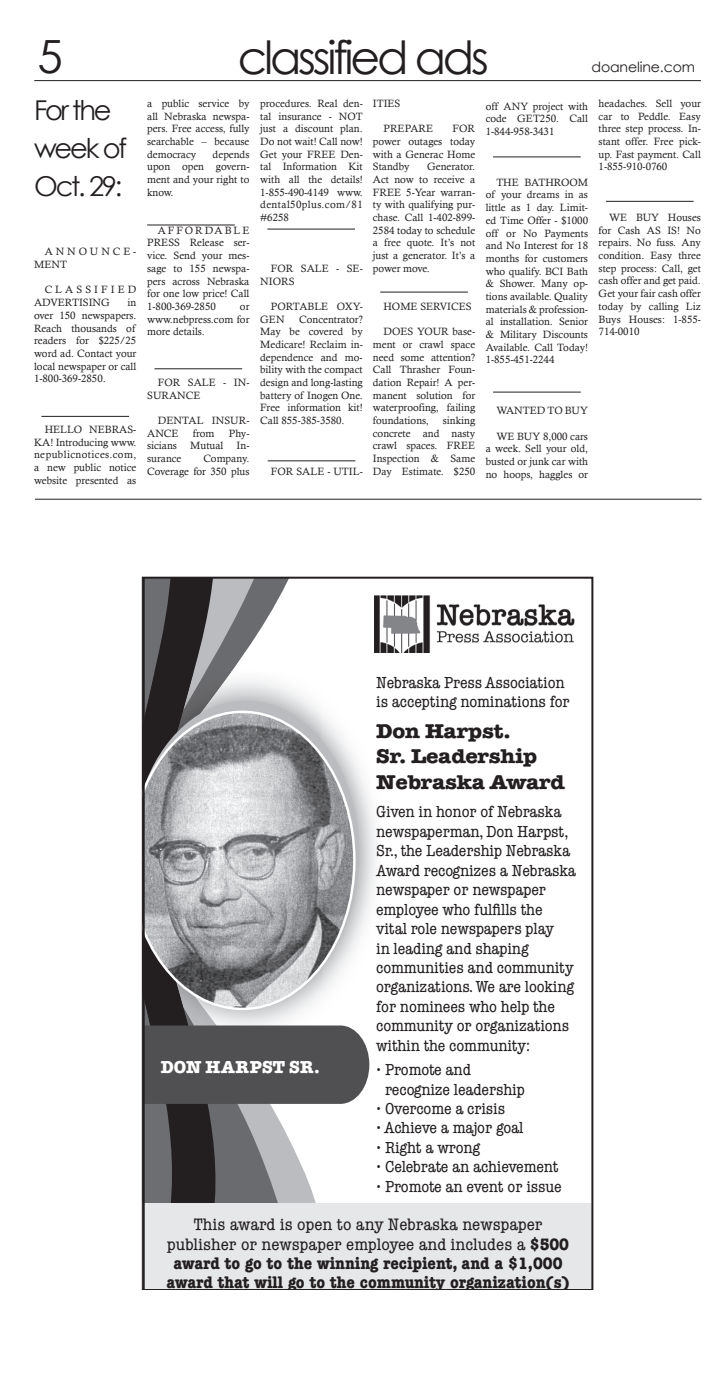
<style>
.page{position:relative;width:714px;height:1376px;background:#fff}
.page>*{position:absolute;margin:0;border:0;box-sizing:border-box;transform-origin:0 0}
.t1{font:45.76px "Century Gothic";letter-spacing:-.07em;color:#231f20}
.t2{font:27.3px/37.9px "Century Gothic";letter-spacing:-.08em;color:#231f20}
.t3{font:700 20.21px/25.6px "American Typewriter Std";letter-spacing:-.01em;color:#231f20;scale:1.1 1}
.t4{font:700 17.5px "American Typewriter Std";letter-spacing:.005em;color:#fff}
.t5{font:700 condensed 16.8px/19.3px "American Typewriter Std";color:#231f20;text-align:center;scale:1.13 1}
.t6{font:condensed 16.19px/19.5px "American Typewriter Std";letter-spacing:-.01em;color:#231f20;scale:1.1 1}
.t7{font:14.09px "Century Gothic";letter-spacing:-.01em;color:#231f20}
.t8{font:10.59px/12.7px "Calisto";color:#231f20;text-align:justify}
.t9{font:10.59px/12.7px "Calisto";letter-spacing:.275em;color:#231f20}
.s1{font-weight:400}
</style>
<div class="page">
<hr style="left:34px;top:80px;width:667px;height:1px;background:#231f20">
<hr style="left:41px;top:416px;width:88px;height:1px;background:#231f20">
<hr style="left:493px;top:157px;width:88px;height:1px;background:#231f20">
<hr style="left:606px;top:201px;width:87px;height:1px;background:#231f20">
<hr style="left:267px;top:229px;width:88px;height:1px;background:#231f20">
<hr style="left:35px;top:499px;width:666px;height:1px;background:#231f20">
<hr style="left:154px;top:368px;width:88px;height:1px;background:#231f20">
<hr style="left:380px;top:292px;width:88px;height:1px;background:#231f20">
<hr style="left:147px;top:225px;width:88px;height:1px;background:#231f20">
<hr style="left:268px;top:460px;width:87px;height:1px;background:#231f20">
<hr style="left:493px;top:392px;width:88px;height:1px;background:#231f20">
<svg style="left:144px;top:578px;width:447px;height:709px"></svg>
<img style="left:374px;top:595px;width:204px;height:57px">
<p class="t1" style="left:38px;top:24px;width:27px">5</p>
<p class="t1" style="left:238px;top:25px;width:253px">classified ads</p>
<p class="t7" style="left:591px;top:57px;width:105px">doaneline.com</p>
<p class="t2" style="left:34px;top:91px;width:94px">For the week of<br>Oct. 29:</p>
<p class="t9" style="left:34px;top:245px;width:104px;text-indent:11px">ANNOUNCE-<br>MENT</p>
<p class="t8" style="left:34px;top:283px;width:104px;text-indent:11px">CLASSIFIED<br>ADVERTISING</p>
<p class="t8" style="left:34px;top:296px;width:104px;text-indent:93px">in over 150 newspapers.<br>Reach thousands of readers for $225/25 word ad. Contact your local newspaper or call 1-800-369-2850.</p>
<p class="t8" style="left:34px;top:423px;width:104px;text-indent:11px">HELLO NEBRAS-KA! Introducing www. nepublicnotices.com, a new public notice website presented as</p>
<p class="t8" style="left:147px;top:97px;width:104px">a public service by all Nebraska newspa&shy;pers. Free access, fully searchable – because democracy</p>
<p class="t8" style="left:147px;top:147px;width:104px;text-indent:65px">depends upon open govern&shy;ment and your right to know.</p>
<p class="t8" style="left:147px;top:224px;width:104px;text-indent:11px">AFFORDABLE PRESS Release ser&shy;vice. Send your mes&shy;sage to 155 newspa&shy;pers across Nebraska for one low price! Call 1-800-369-2850</p>
<p class="t8" style="left:147px;top:300px;width:104px;text-indent:93px">or www.nebpress.com for more details.</p>
<p class="t8" style="left:147px;top:376px;width:104px;text-indent:11px">FOR SALE - IN-<br>SURANCE</p>
<p class="t8" style="left:147px;top:414px;width:104px;text-indent:11px">DENTAL INSUR-<br>ANCE</p>
<p class="t8" style="left:147px;top:426px;width:104px;text-indent:82px">Phy&shy;sicians Mutual In&shy;surance</p>
<p class="t8" style="left:193px;top:426px;width:23px">from</p>
<p class="t8" style="left:147px;top:452px;width:104px;text-align:right">Company.<br>Coverage for 350 plus</p>
<p class="t8" style="left:260px;top:97px;width:104px">procedures. Real den&shy;tal insurance - NOT just a discount plan.<br>Do not wait! Call now!<br>Get your FREE Den&shy;tal Information Kit with all the details!<br>1-855-490-4149 www. dental50plus.com/81 #6258</p>
<p class="t8" style="left:260px;top:262px;width:104px;text-indent:11px">FOR SALE - SE-<br>NIORS</p>
<p class="t8" style="left:260px;top:300px;width:104px;text-indent:11px">PORTABLE OXY-<br>GEN</p>
<p class="t8" style="left:260px;top:312px;width:104px;text-indent:39px">Concentrator?<br>May be covered by Medicare! Reclaim in&shy;dependence and mo&shy;bility with the compact design and long-lasting battery of Inogen One.<br>Free information kit!<br>Call 855-385-3580.</p>
<p class="t8" style="left:271px;top:465px;width:93px">FOR SALE - UTIL-</p>
<p class="t8" style="left:373px;top:97px;width:29px">ITIES</p>
<p class="t8" style="left:383px;top:122px;width:51px">PREPARE</p>
<p class="t8" style="left:373px;top:122px;width:104px;text-indent:80px">FOR power outages today with a Generac Home Standby</p>
<p class="t8" style="left:373px;top:160px;width:104px;text-indent:54px">Generator.<br>Act now to receive a FREE 5-Year warran&shy;ty with qualifying pur&shy;chase. Call 1-402-899- 2584 today to schedule a free quote. It’s not just a generator. It’s a power move.</p>
<p class="t8" style="left:383px;top:300px;width:90px">HOME SERVICES</p>
<p class="t8" style="left:373px;top:325px;width:104px;text-indent:11px">DOES YOUR base&shy;ment or crawl space need some attention?<br>Call Thrasher Foun&shy;dation Repair! A per&shy;manent solution for waterproofing, failing foundations,</p>
<p class="t8" style="left:373px;top:414px;width:104px;text-indent:70px">sinking concrete and nasty crawl spaces. FREE Inspection &amp; Same Day Estimate. $250</p>
<p class="t8" style="left:486px;top:100px;width:104px">off ANY project with code GET250. Call 1-844-958-3431</p>
<p class="t8" style="left:486px;top:176px;width:104px;text-indent:11px">THE BATHROOM of your dreams in as little as 1 day. Limit&shy;ed Time Offer - $1000 off or No Payments and No Interest for 18 months for customers who qualify. BCI Bath &amp; Shower. Many op&shy;tions available. Quality materials &amp; profession&shy;al installation. Senior &amp; Military Discounts Available. Call Today!<br>1-855-451-2244</p>
<p class="t8" style="left:496px;top:404px;width:93px">WANTED TO BUY</p>
<p class="t8" style="left:486px;top:429px;width:104px;text-indent:11px">WE BUY 8,000 cars a week. Sell your old, busted or junk car with no hoops, haggles or</p>
<p class="t8" style="left:598px;top:97px;width:104px">headaches. Sell your car to Peddle. Easy three step process. In&shy;stant offer. Free pick&shy;up. Fast payment. Call 1-855-910-0760</p>
<p class="t8" style="left:598px;top:211px;width:104px;text-indent:11px">WE BUY Houses for Cash AS IS! No repairs. No fuss. Any condition. Easy three step process: Call, get cash offer and get paid.<br>Get your fair cash offer today by calling Liz Buys Houses: 1-855- 714-0010</p>
<p class="t6" style="left:376px;top:673px;width:177px">Nebraska Press Association is accepting nominations for</p>
<p class="t3" style="left:376px;top:718px;width:173px">Don Harpst.<br>Sr. Leadership<br>Nebraska Award</p>
<p class="t6" style="left:376px;top:802px;width:183px">Given in honor of Nebraska newspaperman, Don Harpst,<br>Sr., the Leadership Nebraska<br>Award recognizes a Nebraska newspaper or newspaper employee who fulfills the vital role newspapers play<br>in leading and shaping communities and community organizations. We are looking for nominees who help the community or organizations within the community:</p>
<p class="t6" style="left:385px;top:1060px;width:129px;text-indent:-9px">• Promote and recognize leadership</p>
<p class="t6" style="left:376px;top:1099px;width:119px">• Overcome a crisis</p>
<p class="t6" style="left:376px;top:1118px;width:135px">• Achieve a major goal</p>
<p class="t6" style="left:376px;top:1137px;width:96px">• Right a wrong</p>
<p class="t6" style="left:376px;top:1157px;width:167px">• Celebrate an achievement</p>
<p class="t6" style="left:376px;top:1176px;width:170px">• Promote an event or issue</p>
<p class="t5" style="left:166px;top:1214px;width:358px"><span class="s1">This award is open to any Nebraska newspaper publisher or newspaper employee and includes a</span> $500 award to go to the winning recipient, and a $1,000 award that will go to the community organization(s)</p>
<p class="t4" style="left:161px;top:1056px;width:160px">DON HARPST SR.</p>
</div>
